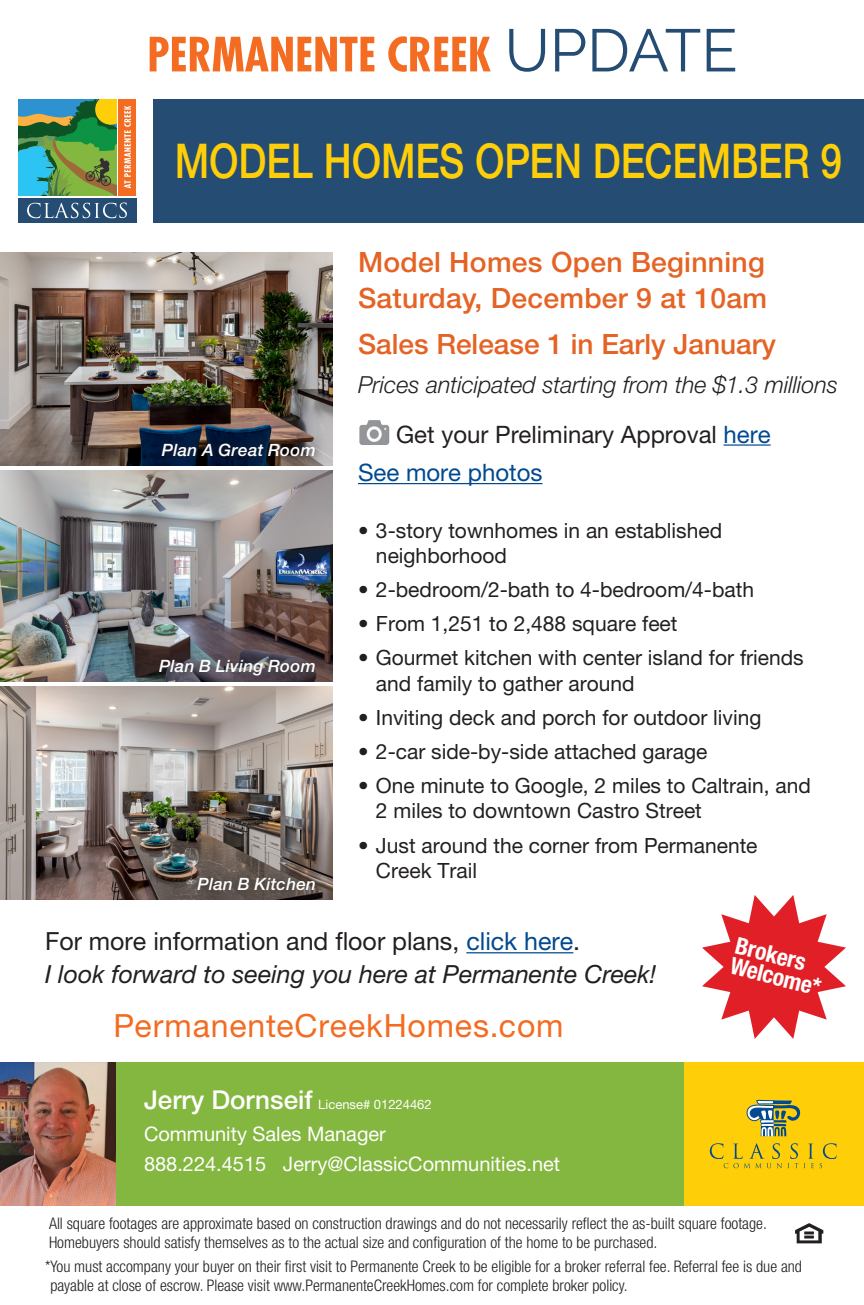
<style>
.page{position:relative;width:864px;height:1305px;background:#fff}
.page>*{position:absolute;margin:0;border:0;box-sizing:border-box;transform-origin:0 0}
.t1{font:60px "Raleway";color:#254c72}
.t2{font:500 48px "Helvetica Neue LT Pro";letter-spacing:-.005em;color:#fece08;scale:.81 1}
.t3{font:32px "Helvetica Neue LT Pro";letter-spacing:.025em;color:#f36c21}
.t4{font:500 28px/36px "Helvetica Neue LT Pro";letter-spacing:.01em;color:#e46325}
.t5{font:italic 25px/33px "Helvetica Neue LT Pro";color:#231f20}
.t6{font:24px/38.6px "Helvetica Neue LT Pro";color:#231f20}
.t7{font:italic 300 23.6px "Helvetica Neue LT Pro";color:#231f20}
.t8{font:700 condensed 23.6px/20.6px "Helvetica Neue LT Pro";color:#fff}
.t9{font:21px/25.2px "Helvetica Neue LT Pro";color:#231f20}
.t10{font:20px/30px "Helvetica Neue LT Pro";color:#fff}
.t11{font:italic 500 17px "Helvetica Neue LT Pro";letter-spacing:.015em;color:#fff}
.t12{font:300 condensed 16px/19.2px "Helvetica Neue LT Pro";color:#231f20}
.t13{font:13px "Helvetica Neue LT Pro";color:#fff}
.s1{color:#014990}
.s2{font-style:normal}
.s3{font-style:normal;color:#014990}
.s4{font-weight:500;font-size:26px}
</style>
<div class="page">
<img style="left:0;top:252px;width:333px;height:430px">
<img style="left:0;top:686px;width:333px;height:214px">
<hr style="left:0;top:466px;width:335px;height:4px;background:#fff">
<svg style="left:150px;top:36px;width:224px;height:35px"></svg>
<svg style="left:388px;top:36px;width:103px;height:36px"></svg>
<div style="left:18px;top:198px;width:118px;height:25px;background:#254c72"></div>
<svg style="left:27px;top:203px;width:100px;height:15px"></svg>
<div style="left:119px;top:99px;width:17px;height:96px;background:#f36c21"></div>
<svg style="left:18px;top:99px;width:113px;height:97px"></svg>
<div style="left:153px;top:99px;width:711px;height:124px;background:#254c72"></div>
<div style="left:0;top:1062px;width:864px;height:144px;background:#84b740"></div>
<svg style="left:795px;top:1223px;width:28px;height:20px"></svg>
<div style="left:684px;top:1062px;width:180px;height:144px;background:#fece08"></div>
<svg style="left:710px;top:1143px;width:72px;height:25px"></svg>
<svg style="left:788px;top:1143px;width:26px;height:25px"></svg>
<svg style="left:820px;top:1143px;width:17px;height:25px"></svg>
<svg style="left:746px;top:1100px;width:55px;height:36px"></svg>
<hr style="left:466px;top:952px;width:107px;height:1px;background:#014990">
<svg style="left:702px;top:895px;width:144px;height:144px"></svg>
<hr style="left:724px;top:444px;width:47px;height:2px;background:#014990">
<hr style="left:358px;top:483px;width:184px;height:1px;background:#014990">
<div style="left:155px;top:436px;width:168px;height:28px;background:#231f20;opacity:.65"></div>
<div style="left:152px;top:652px;width:171px;height:32px;background:#231f20;opacity:.65"></div>
<div style="left:190px;top:870px;width:133px;height:28px;background:#231f20;opacity:.65"></div>
<img style="left:0;top:1062px;width:115px;height:144px">
<img style="left:359px;top:420px;width:30px;height:25px">
<h1 class="t1" style="left:505px;top:15px;width:235px">UPDATE</h1>
<h2 class="t2" style="left:175px;top:132px;width:825px">MODEL HOMES OPEN DECEMBER 9</h2>
<h3 class="t4" style="left:358px;top:244px;width:410px">Model Homes Open Beginning<br>Saturday, December 9 at 10am</h3>
<p class="t11" style="left:162px;top:440px;width:156px">Plan A Great Room</p>
<p class="t11" style="left:159px;top:656px;width:158px">Plan B Living Room</p>
<p class="t11" style="left:198px;top:874px;width:120px">Plan B Kitchen</p>
<h3 class="t4" style="left:358px;top:326px;width:420px">Sales Release 1 in Early January</h3>
<h3 class="t7" style="left:358px;top:371px;width:482px">Prices anticipated starting from the $1.3 millions</h3>
<h3 class="t6" style="left:358px;top:414px;width:414px;text-indent:38px">Get your Preliminary Approval <span class="s1">here<br>See more photos</span></h3>
<h3 class="t9" style="left:376px;top:517px;width:348px;text-indent:-18px">• 3-story townhomes in an established neighborhood</h3>
<h3 class="t9" style="left:358px;top:577px;width:398px">• 2-bedroom/2-bath to 4-bedroom/4-bath</h3>
<h3 class="t9" style="left:358px;top:611px;width:321px">• From 1,251 to 2,488 square feet</h3>
<h3 class="t9" style="left:376px;top:645px;width:429px;text-indent:-18px">• Gourmet kitchen with center island for friends and family to gather around</h3>
<h3 class="t9" style="left:358px;top:704px;width:405px">• Inviting deck and porch for outdoor living</h3>
<h3 class="t9" style="left:358px;top:739px;width:351px">• 2-car side-by-side attached garage</h3>
<h3 class="t9" style="left:376px;top:773px;width:436px;text-indent:-18px">• One minute to Google, 2 miles to Caltrain, and<br>2 miles to downtown Castro Street</h3>
<h3 class="t9" style="left:376px;top:832px;width:383px;text-indent:-18px">• Just around the corner from Permanente<br>Creek Trail</h3>
<h3 class="t5" style="left:45px;top:925px;width:613px"><span class="s2">For more information and floor plans,</span> <span class="s3">click here</span><span class="s2">.<br></span>I look forward to seeing you here at Permanente Creek!</h3>
<h3 class="t8" style="left:738px;top:935px;width:94px;rotate:14deg">Brokers<br>Welcome*</h3>
<h3 class="t3" style="left:114px;top:1006px;width:451px">PermanenteCreekHomes.com</h3>
<p class="t13" style="left:144px;top:1097px;width:289px"><span class="s4">Jerry Dornseif</span> License# 01224462</p>
<p class="t10" style="left:144px;top:1119px;width:418px">Community Sales Manager<br>888.224.4515 Jerry@ClassicCommunities.net</p>
<p class="t12" style="left:49px;top:1213px;width:719px">All square footages are approximate based on construction drawings and do not necessarily reflect the as-built square footage.<br>Homebuyers should satisfy themselves as to the actual size and configuration of the home to be purchased.</p>
<p class="t12" style="left:50px;top:1257px;width:753px;text-indent:-5px">*You must accompany your buyer on their first visit to Permanente Creek to be eligible for a broker referral fee. Referral fee is due and payable at close of escrow. Please visit www.PermanenteCreekHomes.com for complete broker policy.</p>
</div>
